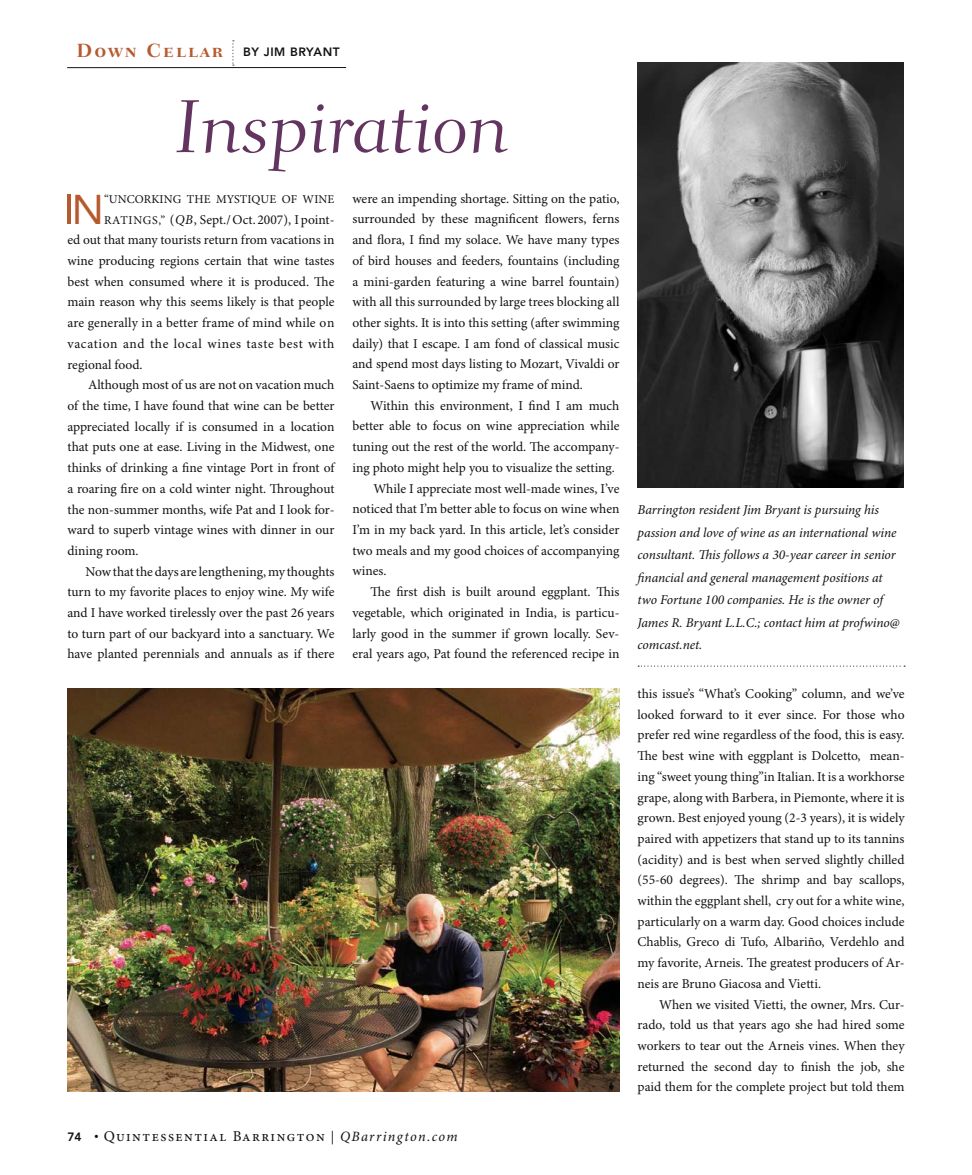
<style>
.page{position:relative;width:972px;height:1175px;background:#fff}
.page>*{position:absolute;margin:0;border:0;box-sizing:border-box;transform-origin:0 0}
.t1{font:300 76.5px "Fairfield LT Std Caption";letter-spacing:-.01em;color:#633460}
.t2{font:41.25px "Avenir LT Std";color:#b65a2e}
.t3{font:15px "Minion Pro";letter-spacing:.1em;color:#121212}
.t4{font:13.5px/20.7px "Minion Pro";color:#121212;text-align:justify}
.t5{font:italic 13.5px/22.5px "Minion Pro";letter-spacing:-.01em;color:#121212}
.t6{font:12px "Minion Pro";letter-spacing:.01em;color:#121212}
.t7{font:800 12px "Avenir LT Std";letter-spacing:.05em;color:#121212}
.s1{font-family:"Fairfield LT Std";font-weight:700;font-size:19.5px;color:#b65a2e}
.s2{font-size:12px}
.s3{font-style:italic}
.s4{font-family:"Avenir LT Std";font-weight:800;font-size:12px}
.s5{font-size:13.5px}
.s6{font-style:italic;font-size:14.25px}
</style>
<div class="page">
<hr style="left:68px;top:194px;width:3px;height:30px;background:#b65a2e">
<hr style="left:67px;top:67px;width:279px;height:1px;background:#121212">
<svg style="left:232px;top:40px;width:2px;height:26px"></svg>
<svg style="left:638px;top:665px;width:267px;height:1px"></svg>
<img style="left:638px;top:62px;width:265px;height:425px">
<img style="left:68px;top:688px;width:552px;height:403px">
<p class="t7" style="left:77px;top:45px;width:265px"><span class="s1">Down Cellar</span> BY JIM BRYANT</p>
<h1 class="t1" style="left:174px;top:84px;width:337px">Inspiration</h1>
<h2 class="t2" style="left:72px;top:185px;width:34px">N</h2>
<p class="t6" style="left:104px;top:192px;width:232px">“Uncorking the Mystique of Wine</p>
<p class="t4" style="left:67px;top:209px;width:269px;text-indent:37px"><span class="s2">Ratings,”</span> (<span class="s3">QB</span>, Sept./ Oct. 2007), I point&shy;ed out that many tourists return from vacations in wine producing regions certain that wine tastes best when consumed where it is produced. The main reason why this seems likely is that people are generally in a better frame of mind while on vacation and the local wines taste best with regional food.</p>
<p class="t4" style="left:67px;top:375px;width:270px;text-indent:21px">Although most of us are not on vacation much of the time, I have found that wine can be better appreciated locally if is consumed in a location that puts one at ease. Living in the Midwest, one thinks of drinking a fine vintage Port in front of a roaring fire on a cold winter night. Throughout the non-summer months, wife Pat and I look for&shy;ward to superb vintage wines with dinner in our dining room.</p>
<p class="t4" style="left:67px;top:561px;width:269px;text-indent:18px">Now that the days are lengthening, my thoughts turn to my favorite places to enjoy wine. My wife and I have worked tirelessly over the past 26 years to turn part of our backyard into a sanctuary. We have planted perennials and annuals as if there</p>
<p class="t4" style="left:352px;top:189px;width:269px">were an impending shortage. Sitting on the patio, surrounded by these magnificent flowers, ferns and flora, I find my solace. We have many types of bird houses and feeders, fountains (including a mini-garden featuring a wine barrel fountain) with all this surrounded by large trees blocking all other sights. It is into this setting (after swimming daily) that I escape. I am fond of classical music and spend most days listing to Mozart, Vivaldi or Saint-Saens to optimize my frame of mind.</p>
<p class="t4" style="left:370px;top:395px;width:250px">Within this environment, I find I am much</p>
<p class="t4" style="left:352px;top:416px;width:269px">better able to focus on wine appreciation while</p>
<p class="t4" style="left:352px;top:437px;width:269px">tuning out the rest of the world. The accompany-</p>
<p class="t4" style="left:352px;top:458px;width:264px">ing photo might help you to visualize the setting.</p>
<p class="t4" style="left:373px;top:478px;width:248px">While I appreciate most well-made wines, I’ve</p>
<p class="t4" style="left:352px;top:499px;width:269px">noticed that I’m better able to focus on wine when</p>
<p class="t4" style="left:352px;top:520px;width:268px">I’m in my back yard. In this article, let’s consider</p>
<p class="t4" style="left:352px;top:540px;width:269px">two meals and my good choices of accompanying</p>
<p class="t4" style="left:352px;top:561px;width:35px">wines.</p>
<p class="t4" style="left:370px;top:582px;width:251px">The first dish is built around eggplant. This</p>
<p class="t4" style="left:352px;top:602px;width:269px">vegetable, which originated in India, is particu-</p>
<p class="t4" style="left:352px;top:623px;width:269px">larly good in the summer if grown locally. Sev-</p>
<p class="t4" style="left:352px;top:644px;width:269px">eral years ago, Pat found the referenced recipe in</p>
<p class="t3" style="left:68px;top:1126px;width:392px"><span class="s4">74</span> <span class="s2">•</span> Quintessential Barrington <span class="s5">|</span> <span class="s6">QBarrington.com</span></p>
<p class="t5" style="left:638px;top:499px;width:264px">Barrington resident Jim Bryant is pursuing his passion and love of wine as an international wine consultant. This follows a 30-year career in senior financial and general management positions at two Fortune 100 companies. He is the owner of James R. Bryant L.L.C.; contact him at profwino@ comcast.net.</p>
<p class="t4" style="left:638px;top:684px;width:269px">this issue’s “What’s Cooking” column, and we’ve looked forward to it ever since. For those who prefer red wine regardless of the food, this is easy.<br>The best wine with eggplant is Dolcetto, mean&shy;ing “sweet young thing”in Italian. It is a workhorse grape, along with Barbera, in Piemonte, where it is grown. Best enjoyed young (2-3 years), it is widely paired with appetizers that stand up to its tannins (acidity) and is best when served slightly chilled (55-60 degrees). The shrimp and bay scallops, within the eggplant shell, cry out for a white wine, particularly on a warm day. Good choices include Chablis, Greco di Tufo, Albariño, Verdehlo and my favorite, Arneis. The greatest producers of Ar&shy;neis are Bruno Giacosa and Vietti.</p>
<p class="t4" style="left:638px;top:994px;width:269px;text-indent:22px">When we visited Vietti, the owner, Mrs. Cur&shy;rado, told us that years ago she had hired some workers to tear out the Arneis vines. When they returned the second day to finish the job, she paid them for the complete project but told them</p>
</div>
